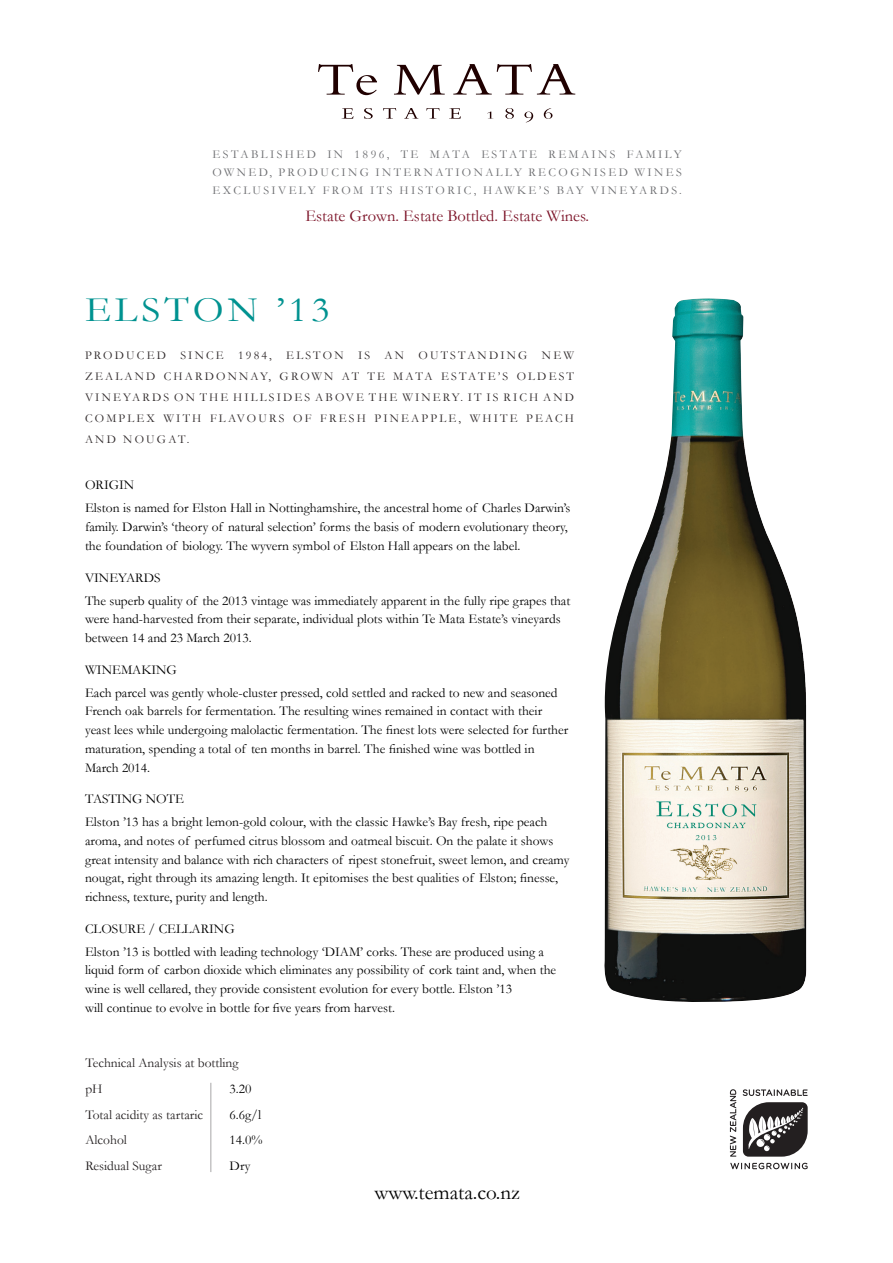
<style>
.page{position:relative;width:893px;height:1263px;background:#fff}
.page>*{position:absolute;margin:0;border:0;box-sizing:border-box;transform-origin:0 0}
.HEADING_WINE{font:36px "Garamond";letter-spacing:.1em;color:#009290;scale:1.1 1}
.t1{font:21px "Garamond";color:#000}
.t2{font:16.5px "Garamond";color:#7b1126}
.bulk{font:13.5px/18.8px "Garamond";color:#000}
.t3{font:13.5px/25.7px "Garamond";color:#231f20}
.STATS{font:13.5px "Garamond";color:#000}
.SUB_HEADING{font:12px/21px "Garamond";letter-spacing:.18em;color:#2f292a;text-align:justify}
.t4{font:12px/18px "Garamond";letter-spacing:.2em;color:#6c6d70;text-align:justify}
</style>
<div class="page">
<svg style="left:730px;top:1089px;width:78px;height:80px"></svg>
<svg style="left:342px;top:108px;width:11px;height:11px"></svg>
<svg style="left:364px;top:108px;width:9px;height:11px"></svg>
<svg style="left:383px;top:108px;width:13px;height:11px"></svg>
<svg style="left:404px;top:108px;width:14px;height:11px"></svg>
<svg style="left:426px;top:108px;width:14px;height:11px"></svg>
<svg style="left:449px;top:108px;width:12px;height:11px"></svg>
<svg style="left:487px;top:112px;width:6px;height:7px"></svg>
<svg style="left:505px;top:108px;width:9px;height:11px"></svg>
<svg style="left:524px;top:112px;width:9px;height:10px"></svg>
<svg style="left:544px;top:108px;width:8px;height:11px"></svg>
<svg style="left:318px;top:64px;width:59px;height:31px"></svg>
<svg style="left:394px;top:65px;width:51px;height:30px"></svg>
<svg style="left:453px;top:64px;width:122px;height:31px"></svg>
<hr style="left:210px;top:1083px;width:1px;height:89px;background:#231f20">
<img style="left:604px;top:298px;width:203px;height:704px">
<p class="t4" style="left:213px;top:145px;width:471px">ESTABLISHED IN 1896, TE MATA ESTATE REMAINS FAMILY OWNED, PRODUCING INTERNATIONALLY RECOGNISED WINES EXCLUSIVELY FROM ITS HISTORIC, HAWKE’S BAY VINEYARDS.</p>
<p class="t2" style="left:305px;top:205px;width:285px">Estate Grown. Estate Bottled. Estate Wines.</p>
<p class="HEADING_WINE" style="left:85px;top:286px;width:224px">ELSTON ’13</p>
<p class="SUB_HEADING" style="left:85px;top:345px;width:491px">PRODUCED SINCE 1984, ELSTON IS AN OUTSTANDING NEW ZEALAND CHARDONNAY, GROWN AT TE MATA ESTATE’S OLDEST VINEYARDS ON THE HILLSIDES ABOVE THE WINERY. IT IS RICH AND COMPLEX WITH FLAVOURS OF FRESH PINEAPPLE, WHITE PEACH AND NOUGAT.</p>
<p class="bulk" style="left:85px;top:475px;width:51px">ORIGIN</p>
<p class="bulk" style="left:85px;top:498px;width:487px">Elston is named for Elston Hall in Nottinghamshire, the ancestral home of Charles Darwin’s family. Darwin’s ‘theory of natural selection’ forms the basis of modern evolutionary theory, the foundation of biology. The wyvern symbol of Elston Hall appears on the label.</p>
<p class="bulk" style="left:85px;top:567px;width:77px">VINEYARDS</p>
<p class="bulk" style="left:85px;top:590px;width:487px">The superb quality of the 2013 vintage was immediately apparent in the fully ripe grapes that were hand-harvested from their separate, individual plots within Te Mata Estate’s vineyards between 14 and 23 March 2013.</p>
<p class="bulk" style="left:85px;top:659px;width:93px">WINEMAKING</p>
<p class="bulk" style="left:85px;top:682px;width:485px">Each parcel was gently whole-cluster pressed, cold settled and racked to new and seasoned French oak barrels for fermentation. The resulting wines remained in contact with their yeast lees while undergoing malolactic fermentation. The finest lots were selected for further maturation, spending a total of ten months in barrel. The finished wine was bottled in March 2014.</p>
<p class="bulk" style="left:85px;top:789px;width:100px">TASTING NOTE</p>
<p class="bulk" style="left:85px;top:812px;width:486px">Elston ’13 has a bright lemon-gold colour, with the classic Hawke’s Bay fresh, ripe peach aroma, and notes of perfumed citrus blossom and oatmeal biscuit. On the palate it shows great intensity and balance with rich characters of ripest stonefruit, sweet lemon, and creamy nougat, right through its amazing length. It epitomises the best qualities of Elston; finesse, richness, texture, purity and length.</p>
<p class="bulk" style="left:85px;top:918px;width:151px">CLOSURE / CELLARING</p>
<p class="bulk" style="left:85px;top:941px;width:473px">Elston ’13 is bottled with leading technology ‘DIAM’ corks. These are produced using a liquid form of carbon dioxide which eliminates any possibility of cork taint and, when the wine is well cellared, they provide consistent evolution for every bottle. Elston ’13<br>will continue to evolve in bottle for five years from harvest.</p>
<p class="t3" style="left:85px;top:1050px;width:155px">Technical Analysis at bottling pH<br>Total acidity as tartaric<br>Alcohol<br>Residual Sugar</p>
<p class="STATS" style="left:230px;top:1080px;width:23px">3.20</p>
<p class="STATS" style="left:230px;top:1105px;width:33px">6.6g/l</p>
<p class="STATS" style="left:230px;top:1131px;width:35px">14.0%</p>
<p class="STATS" style="left:230px;top:1157px;width:22px">Dry</p>
<h2 class="t1" style="left:374px;top:1178px;width:147px">www.temata.co.nz</h2>
</div>
